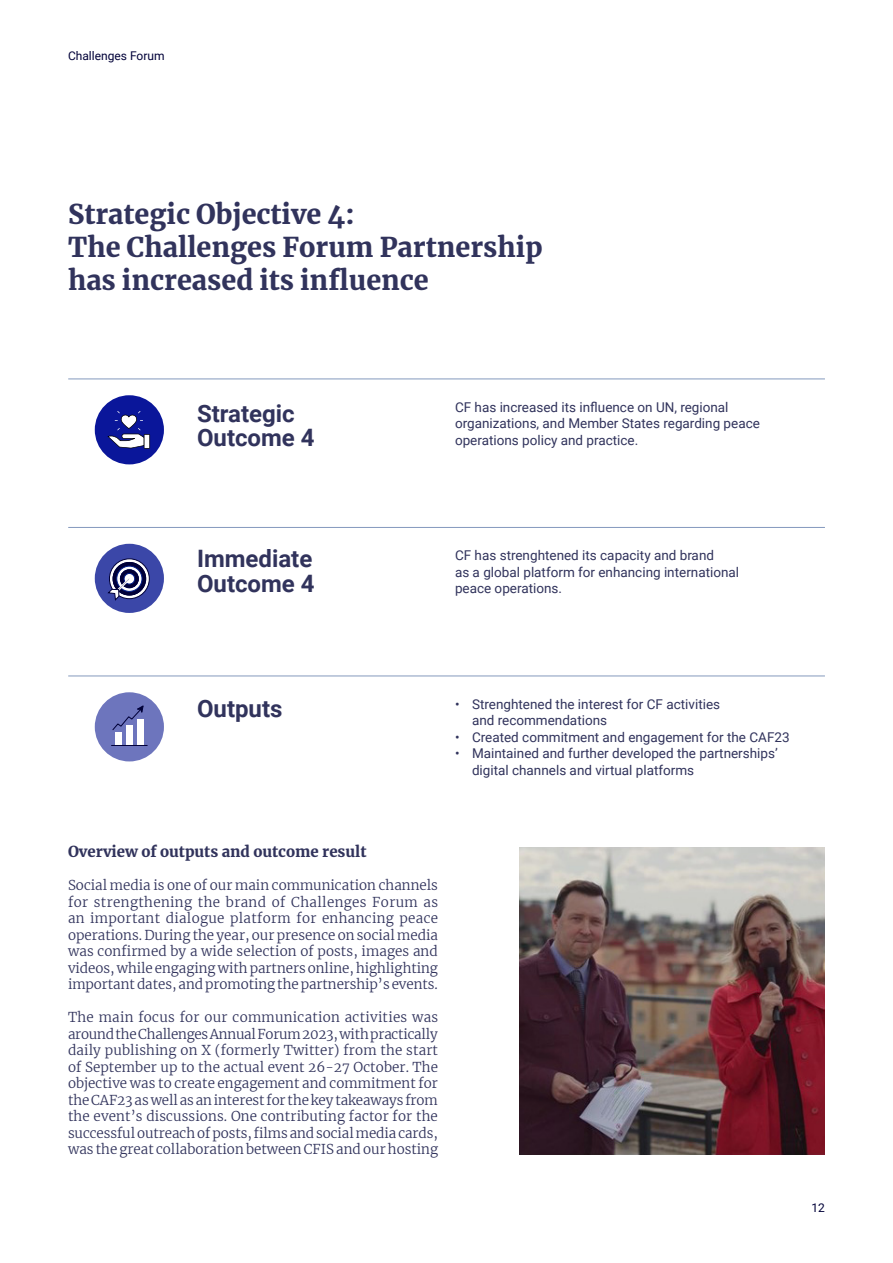
<style>
.page{position:relative;width:893px;height:1263px;background:#fff}
.page>*{position:absolute;margin:0;border:0;box-sizing:border-box;transform-origin:0 0}
.Headline_3{font:700 27px/33px "Merriweather";color:#31335c}
.Headline_infographics{font:700 24px/24px "Roboto";color:#31335c}
.Intermediate_headline_1{font:700 15px "Merriweather";color:#31335c}
.Body{font:300 13.5px/16.5px "Merriweather";letter-spacing:-.005em;color:#31335c;text-align:justify}
.Body_infographics{font:13.5px/16.5px "Roboto";color:#31335c}
.t1{font:12px "Roboto";color:#000038}
</style>
<div class="page">
<svg style="left:92px;top:392px;width:75px;height:75px;fill:#0a169a"></svg>
<svg style="left:107px;top:411px;width:43px;height:38px"></svg>
<div style="left:93px;top:542px;width:72px;height:72px;background:#3b47a8;border-radius:50%"></div>
<div style="left:92px;top:541px;width:75px;height:75px;border:3px solid #fff;border-radius:50%"></div>
<svg style="left:107px;top:558px;width:43px;height:43px"></svg>
<hr style="left:68px;top:379px;width:757px;height:1px;background:#8499bd">
<hr style="left:68px;top:527px;width:757px;height:1px;background:#8499bd">
<hr style="left:68px;top:676px;width:757px;height:1px;background:#8499bd">
<div style="left:93px;top:691px;width:72px;height:72px;background:#6d75bd;border-radius:50%"></div>
<div style="left:92px;top:689px;width:75px;height:75px;border:3px solid #fff;border-radius:50%"></div>
<svg style="left:111px;top:705px;width:37px;height:41px"></svg>
<img style="left:519px;top:848px;width:306px;height:306px">
<p class="t1" style="left:68px;top:47px;width:98px">Challenges Forum</p>
<p class="Headline_3" style="left:68px;top:197px;width:476px">Strategic Objective 4:<br>The Challenges Forum Partnership has increased its influence</p>
<p class="Headline_infographics" style="left:197px;top:400px;width:119px">Strategic<br>Outcome 4</p>
<p class="Headline_infographics" style="left:197px;top:546px;width:119px">Immediate<br>Outcome 4</p>
<p class="Body_infographics" style="left:455px;top:398px;width:306px">CF has increased its influence on UN, regional organizations, and Member States regarding peace operations policy and practice.</p>
<p class="Body_infographics" style="left:455px;top:546px;width:286px">CF has strenghtened its capacity and brand<br>as a global platform for enhancing international peace operations.</p>
<p class="Headline_infographics" style="left:197px;top:695px;width:87px">Outputs</p>
<p class="Body_infographics" style="left:472px;top:695px;width:250px;text-indent:-17px">• Strenghtened the interest for CF activities and recommendations</p>
<p class="Body_infographics" style="left:455px;top:728px;width:336px">• Created commitment and engagement for the CAF23</p>
<p class="Body_infographics" style="left:472px;top:744px;width:307px;text-indent:-17px">• Maintained and further developed the partnerships’ digital channels and virtual platforms</p>
<p class="Intermediate_headline_1" style="left:68px;top:842px;width:300px">Overview of outputs and outcome result</p>
<p class="Body" style="left:68px;top:876px;width:372px">Social media is one of our main communication channels for strengthening the brand of Challenges Forum as an important dialogue platform for enhancing peace operations. During the year, our presence on social media was confirmed by a wide selection of posts, images and videos, while engaging with partners online, highlighting important dates, and promoting the partnership’s events.</p>
<p class="Body" style="left:68px;top:1008px;width:372px">The main focus for our communication activities was around the Challenges Annual Forum 2023, with practically daily publishing on X (formerly Twitter) from the start of September up to the actual event 26-27 October. The objective was to create engagement and commitment for the CAF23 as well as an interest for the key takeaways from the event’s discussions. One contributing factor for the successful outreach of posts, films and social media cards, was the great collaboration between CFIS and our hosting</p>
<p class="t1" style="left:811px;top:1199px;width:15px">12</p>
</div>
